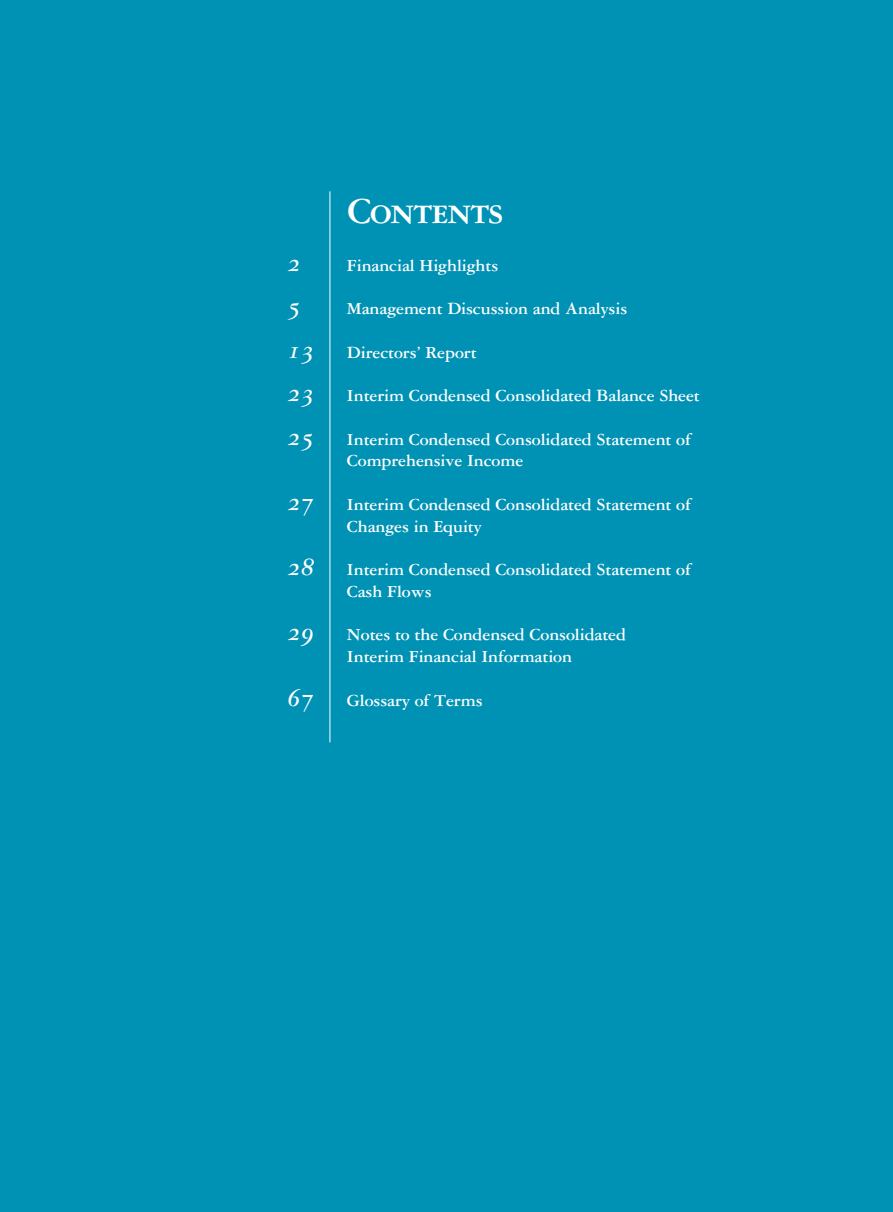
<style>
.page{position:relative;width:893px;height:1212px;background:#0092b4}
.page>*{position:absolute;margin:0;border:0;box-sizing:border-box;transform-origin:0 0}
.t1{font:39px "Garamond Three Bold SC";letter-spacing:-.035em;color:#fff}
.t2{font:27px "Garamond Three Bold Italic Os F";color:#fff}
.t3{font:700 18px/21.8px "Garamond Three";letter-spacing:-.005em;color:#fff}
.s1{font-family:"Garamond Three Bold Italic Os F";font-weight:400;font-size:27px}
</style>
<div class="page">
<hr style="left:330px;top:191px;width:1px;height:551px;background:#fff">
<h1 class="t1" style="left:348px;top:189px;width:157px">Contents</h1>
<h2 class="t2" style="left:287px;top:248px;width:15px">2</h2>
<p class="t3" style="left:347px;top:254px;width:153px">Financial Highlights</p>
<h2 class="t2" style="left:287px;top:291px;width:15px">5</h2>
<p class="t3" style="left:347px;top:298px;width:282px">Management Discussion and Analysis</p>
<p class="t3" style="left:287px;top:341px;width:191px"><span class="s1">13</span> Directors’ Report</p>
<p class="t3" style="left:287px;top:385px;width:414px"><span class="s1">23</span> Interim Condensed Consolidated Balance Sheet</p>
<p class="t3" style="left:347px;top:428px;width:346px;text-indent:-60px"><span class="s1">25</span> Interim Condensed Consolidated Statement of<br>Comprehensive Income</p>
<p class="t3" style="left:347px;top:493px;width:346px;text-indent:-60px"><span class="s1">27</span> Interim Condensed Consolidated Statement of<br>Changes in Equity</p>
<p class="t3" style="left:347px;top:559px;width:346px;text-indent:-60px"><span class="s1">28</span> Interim Condensed Consolidated Statement of<br>Cash Flows</p>
<p class="t3" style="left:287px;top:624px;width:340px;text-align:center"><span class="s1">29</span> Notes to the Condensed Consolidated<br>Interim Financial Information</p>
<p class="t3" style="left:287px;top:689px;width:197px"><span class="s1">67</span> Glossary of Terms</p>
</div>
